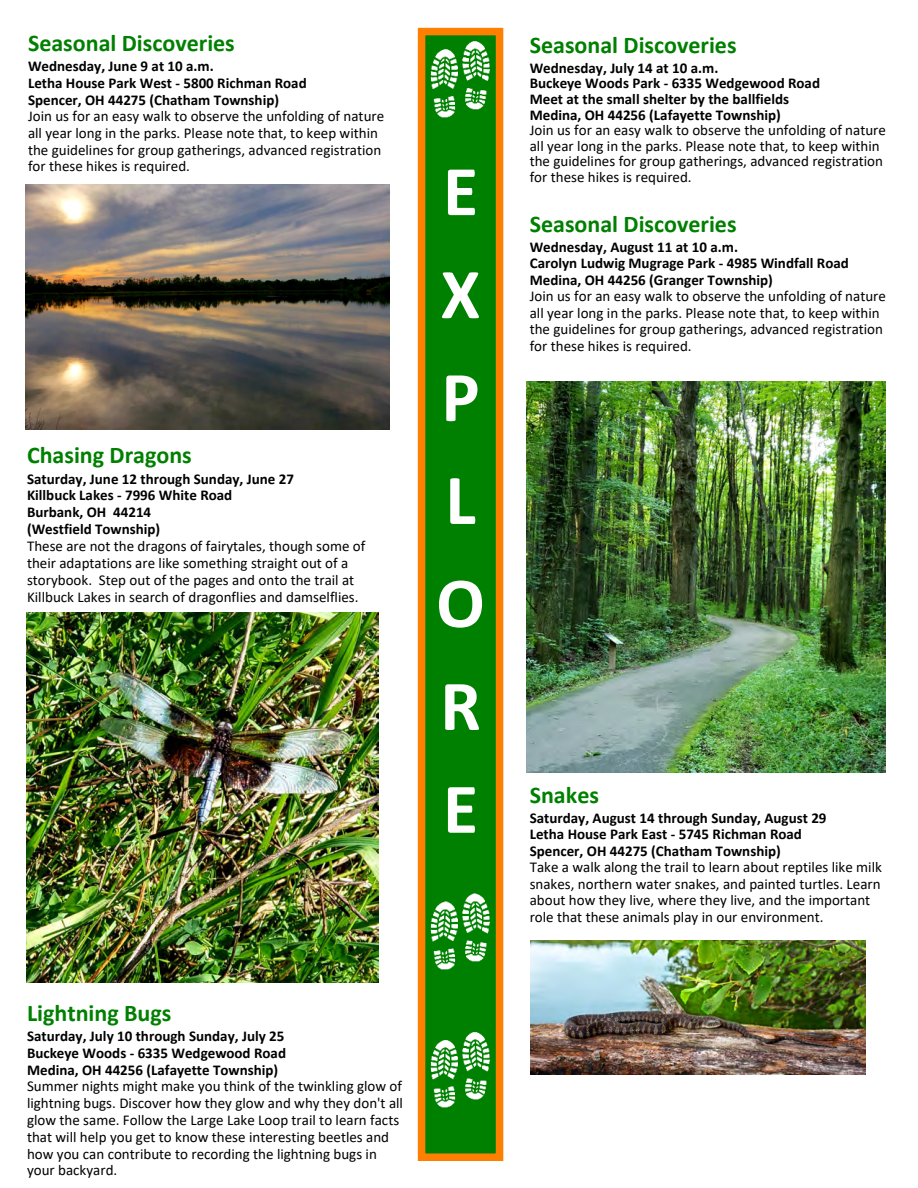
<style>
.page{position:relative;width:918px;height:1188px;background:#fff}
.page>*{position:absolute;margin:0;border:0;box-sizing:border-box;transform-origin:0 0}
.t1{font:700 72px/102.9px "Calibri";color:#fff}
.t2{font:700 24px "Calibri";color:#008000}
.t3{font:15px/16.8px "Calibri";color:#000}
.t4{font:700 15px/16.8px "Calibri";color:#000}
</style>
<div class="page">
<div style="left:418px;top:28px;width:85px;height:1133px;background:#008000;border:8px solid #ff8000"></div>
<img style="left:420px;top:893px;width:80px;height:80px">
<img style="left:420px;top:1030px;width:80px;height:81px">
<img style="left:420px;top:40px;width:80px;height:80px">
<img style="left:26px;top:184px;width:364px;height:245px">
<img style="left:27px;top:612px;width:352px;height:370px">
<img style="left:526px;top:382px;width:360px;height:391px">
<img style="left:530px;top:941px;width:336px;height:134px">
<h2 class="t2" style="left:28px;top:26px;width:208px">Seasonal Discoveries</h2>
<p class="t4" style="left:28px;top:58px;width:280px">Wednesday, June 9 at 10 a.m.<br>Letha House Park West - 5800 Richman Road<br>Spencer, OH 44275 (Chatham Township)</p>
<p class="t3" style="left:28px;top:108px;width:358px">Join us for an easy walk to observe the unfolding of nature all year long in the parks. Please note that, to keep within the guidelines for group gatherings, advanced registration for these hikes is required.</p>
<h2 class="t2" style="left:27px;top:438px;width:166px">Chasing Dragons</h2>
<p class="t4" style="left:27px;top:470px;width:269px">Saturday, June 12 through Sunday, June 27<br>Killbuck Lakes - 7996 White Road<br>Burbank, OH 44214<br>(Westfield Township)</p>
<p class="t3" style="left:27px;top:537px;width:340px">These are not the dragons of fairytales, though some of their adaptations are like something straight out of a storybook. Step out of the pages and onto the trail at Killbuck Lakes in search of dragonflies and damselflies.</p>
<h1 class="t1" style="left:436px;top:146px;width:50px">E<br>X<br>P<br>L<br>O<br>R<br>E</h1>
<h2 class="t2" style="left:27px;top:996px;width:146px">Lightning Bugs</h2>
<p class="t4" style="left:27px;top:1027px;width:261px;text-align:justify">Saturday, July 10 through Sunday, July 25<br>Buckeye Woods - 6335 Wedgewood Road Medina, OH 44256 (Lafayette Township)</p>
<p class="t3" style="left:27px;top:1078px;width:378px">Summer nights might make you think of the twinkling glow of lightning bugs. Discover how they glow and why they don't all glow the same. Follow the Large Lake Loop trail to learn facts that will help you get to know these interesting beetles and how you can contribute to recording the lightning bugs in your backyard.</p>
<h2 class="t2" style="left:530px;top:28px;width:208px">Seasonal Discoveries</h2>
<p class="t4" style="left:530px;top:60px;width:292px;line-height:15.6px">Wednesday, July 14 at 10 a.m.<br>Buckeye Woods Park - 6335 Wedgewood Road Meet at the small shelter by the ballfields Medina, OH 44256 (Lafayette Township)</p>
<p class="t3" style="left:530px;top:122px;width:358px;line-height:15.6px">Join us for an easy walk to observe the unfolding of nature all year long in the parks. Please note that, to keep within the guidelines for group gatherings, advanced registration for these hikes is required.</p>
<h2 class="t2" style="left:530px;top:207px;width:208px">Seasonal Discoveries</h2>
<p class="t4" style="left:530px;top:238px;width:321px">Wednesday, August 11 at 10 a.m.<br>Carolyn Ludwig Mugrage Park - 4985 Windfall Road<br>Medina, OH 44256 (Granger Township)</p>
<p class="t3" style="left:530px;top:288px;width:358px">Join us for an easy walk to observe the unfolding of nature all year long in the parks. Please note that, to keep within the guidelines for group gatherings, advanced registration for these hikes is required.</p>
<h2 class="t2" style="left:530px;top:778px;width:71px">Snakes</h2>
<p class="t4" style="left:530px;top:809px;width:298px">Saturday, August 14 through Sunday, August 29<br>Letha House Park East - 5745 Richman Road<br>Spencer, OH 44275 (Chatham Township)</p>
<p class="t3" style="left:530px;top:858px;width:354px">Take a walk along the trail to learn about reptiles like milk snakes, northern water snakes, and painted turtles. Learn about how they live, where they live, and the important role that these animals play in our environment.</p>
</div>
